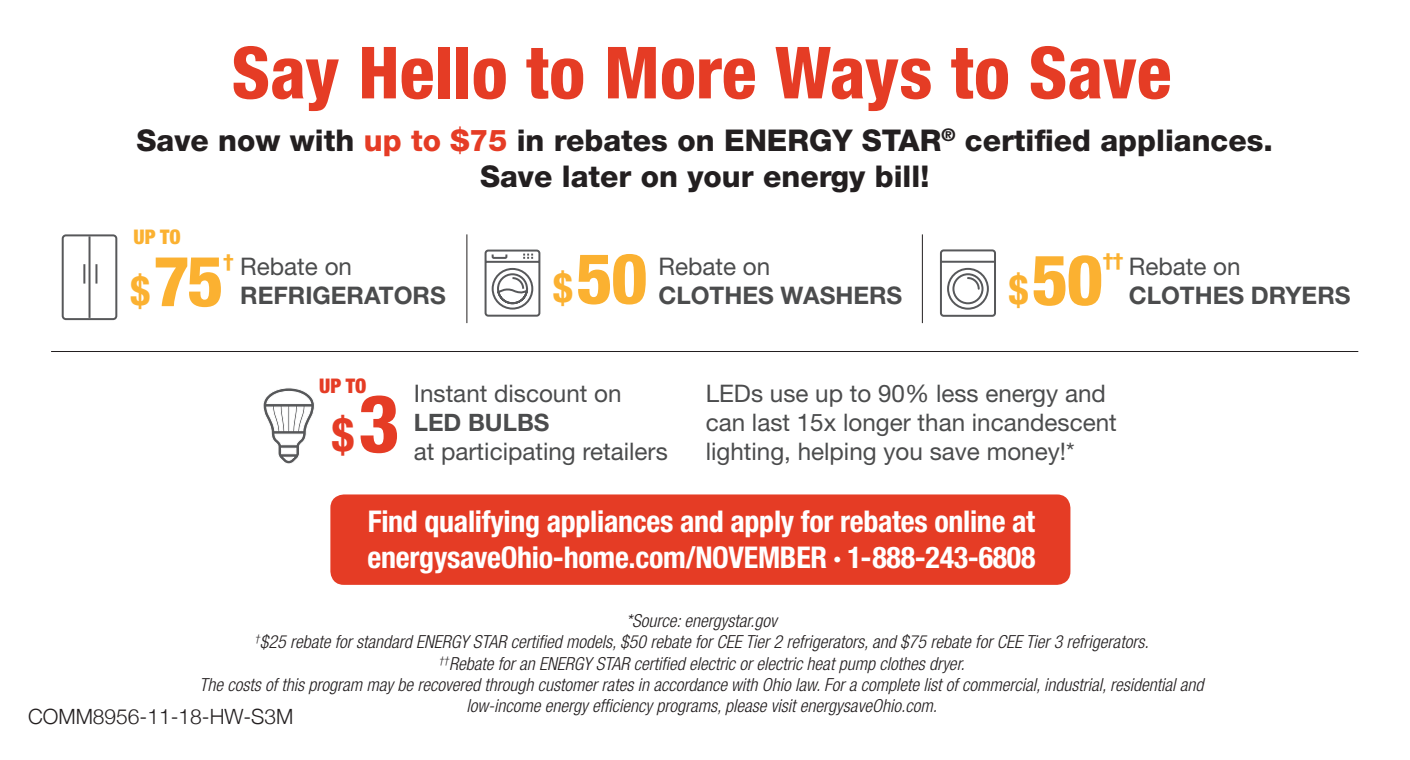
<style>
.page{position:relative;width:1410px;height:760px;background:#fff}
.page>*{position:absolute;margin:0;border:0;box-sizing:border-box;transform-origin:0 0}
.t1{font:800 condensed 72px "Helvetica Neue";color:#e53c25}
.t2{font:800 condensed 69.9px "Helvetica Neue LT Std";color:#fbb131}
.t3{font:700 condensed 46.5px "Helvetica Neue LT Std";color:#e53c25}
.t4{font:700 condensed 30px/36px "Helvetica Neue";letter-spacing:-.01em;color:#fff}
.t5{font:800 30px/36px "Helvetica Neue LT Std";color:#231f20;text-align:center}
.t6{font:24.3px/29.1px "Helvetica Neue LT Std";color:#4b4c4d}
.t7{font:700 24.3px/29.1px "Helvetica Neue LT Std";color:#4b4c4d}
.t8{font:700 24px "Helvetica Neue LT Std";color:#4b4c4d}
.t9{font:300 21px "Helvetica Neue";color:#231f20}
.t10{font:900 condensed 20.1px "Helvetica Neue";color:#fbb131}
.t11{font:900 condensed 20.1px "Helvetica Neue";color:#e53c25}
.t12{font:italic 300 condensed 18px/21.3px "Helvetica Neue";color:#231f20;text-align:center}
.s1{color:#e53c25}
.s2{font-weight:700;font-size:40.8px}
.s3{font-weight:400}
.s4{font-weight:800;font-size:79.8px}
</style>
<div class="page">
<div style="left:330px;top:494px;width:740px;height:91px;background:#e53c25;border-radius:14px"></div>
<hr style="left:466px;top:234px;width:1px;height:89px;background:#231f20">
<hr style="left:922px;top:234px;width:1px;height:89px;background:#231f20">
<svg style="left:61px;top:234px;width:57px;height:87px"></svg>
<hr style="left:95px;top:264px;width:2px;height:20px;background:#57585a">
<hr style="left:83px;top:264px;width:2px;height:20px;background:#57585a">
<svg style="left:484px;top:249px;width:57px;height:68px"></svg>
<svg style="left:940px;top:249px;width:56px;height:68px"></svg>
<svg style="left:263px;top:388px;width:52px;height:76px"></svg>
<hr style="left:51px;top:351px;width:1307px;height:1px;background:#231f20">
<h1 class="t1" style="left:231px;top:28px;width:941px">Say Hello to More Ways to Save</h1>
<h3 class="t5" style="left:136px;top:122px;width:1137px">Save now with <span class="s1">up to $75</span> in rebates on ENERGY STAR<sup>®</sup> certified appliances.<br>Save later on your energy bill!</h3>
<p class="t10" style="left:133px;top:225px;width:49px">UP TO</p>
<h2 class="t2" style="left:131px;top:238px;width:94px"><span class="s2">$</span>75</h2>
<h3 class="t7" style="left:240px;top:251px;width:207px;text-indent:-17px"><sup>†</sup> <span class="s3">Rebate on<br></span>REFRIGERATORS</h3>
<h2 class="t2" style="left:553px;top:235px;width:96px"><span class="s2">$</span>50</h2>
<h3 class="t6" style="left:658px;top:252px;width:113px">Rebate on</h3>
<h3 class="t7" style="left:658px;top:280px;width:245px">CLOTHES WASHERS</h3>
<h2 class="t2" style="left:1008px;top:237px;width:96px"><span class="s2">$</span>50</h2>
<h3 class="t7" style="left:1128px;top:251px;width:223px;text-indent:-26px"><sup>††</sup> <span class="s3">Rebate on<br></span>CLOTHES DRYERS</h3>
<p class="t11" style="left:319px;top:374px;width:49px">UP TO</p>
<h3 class="t3" style="left:332px;top:406px;width:69px">$<span class="s4">3</span></h3>
<h3 class="t6" style="left:414px;top:379px;width:209px">Instant discount on</h3>
<h3 class="t8" style="left:414px;top:408px;width:137px">LED BULBS</h3>
<h3 class="t6" style="left:414px;top:437px;width:255px">at participating retailers</h3>
<h3 class="t6" style="left:705px;top:379px;width:413px">LEDs use up to 90% less energy and can last 15x longer than incandescent lighting, helping you save money!*</h3>
<h3 class="t4" style="left:367px;top:503px;width:669px">Find qualifying appliances and apply for rebates online at energysaveOhio-home.com/NOVEMBER · 1-888-243-6808</h3>
<p class="t12" style="left:199px;top:610px;width:1005px">*Source: energystar.gov<br><sup>†</sup>$25 rebate for standard ENERGY STAR certified models, $50 rebate for CEE Tier 2 refrigerators, and $75 rebate for CEE Tier 3 refrigerators.<br><sup>††</sup>Rebate for an ENERGY STAR certified electric or electric heat pump clothes dryer.<br>The costs of this program may be recovered through customer rates in accordance with Ohio law. For a complete list of commercial, industrial, residential and low-income energy efficiency programs, please visit energysaveOhio.com.</p>
<p class="t9" style="left:28px;top:699px;width:267px">COMM8956-11-18-HW-S3M</p>
</div>
